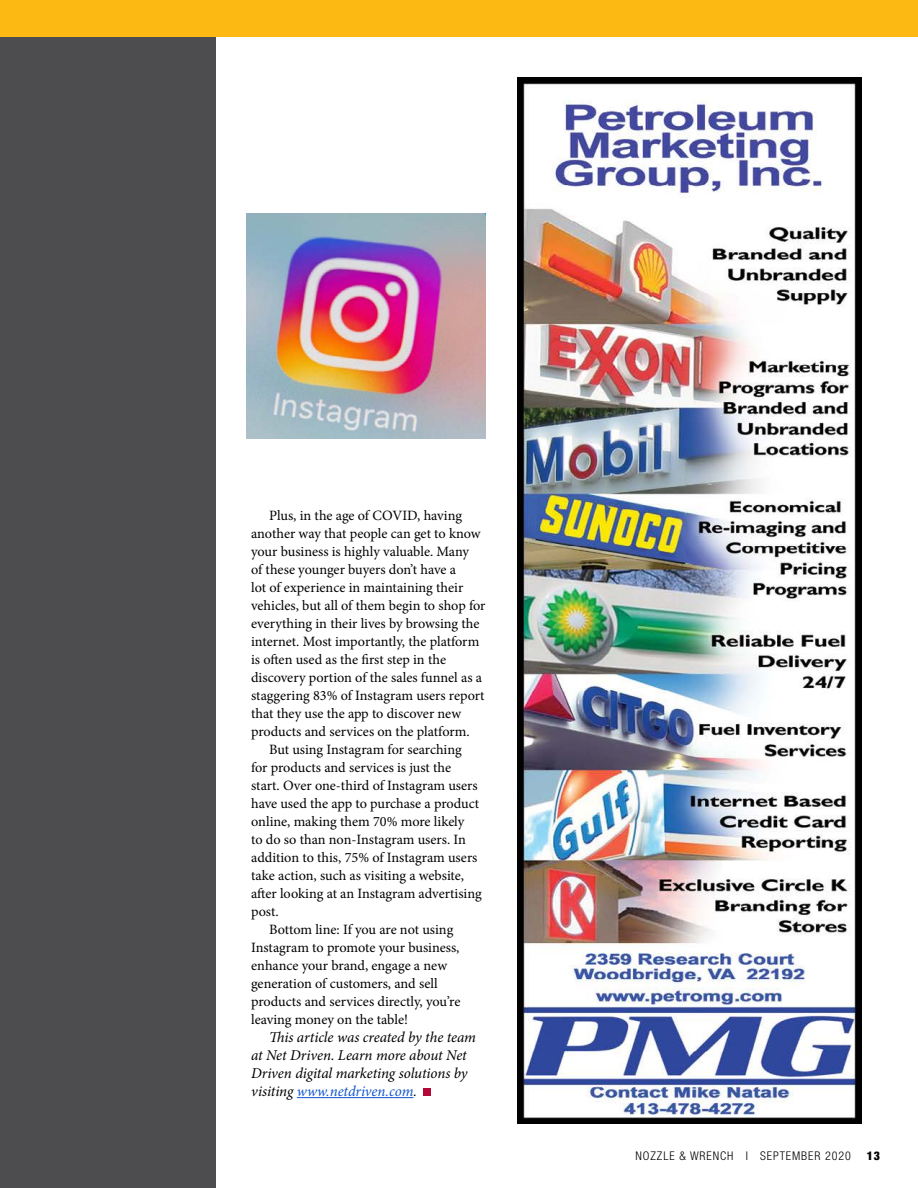
<style>
.page{position:relative;width:918px;height:1188px;background:#fff}
.page>*{position:absolute;margin:0;border:0;box-sizing:border-box;transform-origin:0 0}
.t1{font:italic 15px/18px "Minion Pro";letter-spacing:-.01em;color:#000}
.t2{font:14.25px "Minion Pro";letter-spacing:-.005em;color:#000}
.t3{font:300 condensed 12px "Helvetica Neue";letter-spacing:.075em;color:#000}
.t4{font:900 condensed 12px "Helvetica Neue";color:#000}
.s1{color:#15c}
</style>
<div class="page">
<div style="left:0;top:0;width:918px;height:37px;background:#fdb913"></div>
<div style="left:0;top:38px;width:216px;height:1150px;background:#4d4d4f"></div>
<hr style="left:297px;top:1097px;width:116px;height:1px;background:#15c">
<div style="left:423px;top:1089px;width:8px;height:7px;background:#b30838"></div>
<img style="left:517px;top:78px;width:345px;height:1045px">
<img style="left:246px;top:214px;width:240px;height:224px">
<p class="t2" style="left:269px;top:506px;width:194px">Plus, in the age of COVID, having</p>
<p class="t2" style="left:251px;top:524px;width:231px">another way that people can get to know</p>
<p class="t2" style="left:251px;top:542px;width:219px">your business is highly valuable. Many</p>
<p class="t2" style="left:251px;top:560px;width:206px">of these younger buyers don’t have a</p>
<p class="t2" style="left:251px;top:578px;width:214px">lot of experience in maintaining their</p>
<p class="t2" style="left:251px;top:596px;width:236px">vehicles, but all of them begin to shop for</p>
<p class="t2" style="left:251px;top:614px;width:230px">everything in their lives by browsing the</p>
<p class="t2" style="left:251px;top:632px;width:230px">internet. Most importantly, the platform</p>
<p class="t2" style="left:251px;top:650px;width:196px">is often used as the first step in the</p>
<p class="t2" style="left:251px;top:668px;width:232px">discovery portion of the sales funnel as a</p>
<p class="t2" style="left:251px;top:686px;width:235px">staggering 83% of Instagram users report</p>
<p class="t2" style="left:251px;top:704px;width:212px">that they use the app to discover new</p>
<p class="t2" style="left:251px;top:722px;width:220px">products and services on the platform.</p>
<p class="t2" style="left:269px;top:740px;width:194px">But using Instagram for searching</p>
<p class="t2" style="left:251px;top:758px;width:202px">for products and services is just the</p>
<p class="t2" style="left:251px;top:776px;width:228px">start. Over one-third of Instagram users</p>
<p class="t2" style="left:251px;top:794px;width:230px">have used the app to purchase a product</p>
<p class="t2" style="left:251px;top:812px;width:215px">online, making them 70% more likely</p>
<p class="t2" style="left:251px;top:830px;width:216px">to do so than non-Instagram users. In</p>
<p class="t2" style="left:251px;top:848px;width:228px">addition to this, 75% of Instagram users</p>
<p class="t2" style="left:251px;top:866px;width:215px">take action, such as visiting a website,</p>
<p class="t2" style="left:251px;top:884px;width:232px">after looking at an Instagram advertising</p>
<p class="t2" style="left:251px;top:902px;width:29px">post.</p>
<p class="t2" style="left:269px;top:920px;width:186px">Bottom line: If you are not using</p>
<p class="t2" style="left:251px;top:938px;width:210px">Instagram to promote your business,</p>
<p class="t2" style="left:251px;top:956px;width:198px">enhance your brand, engage a new</p>
<p class="t2" style="left:251px;top:974px;width:188px">generation of customers, and sell</p>
<p class="t2" style="left:251px;top:992px;width:211px">products and services directly, you’re</p>
<p class="t2" style="left:251px;top:1010px;width:158px">leaving money on the table!</p>
<p class="t1" style="left:251px;top:1028px;width:226px;text-indent:18px">This article was created by the team at Net Driven. Learn more about Net Driven digital marketing solutions by visiting <span class="s1">www.netdriven.com</span>.</p>
<p class="t3" style="left:636px;top:1149px;width:217px">NOZZLE &amp; WRENCH I SEPTEMBER 2020</p>
<p class="t4" style="left:867px;top:1148px;width:15px">13</p>
</div>
